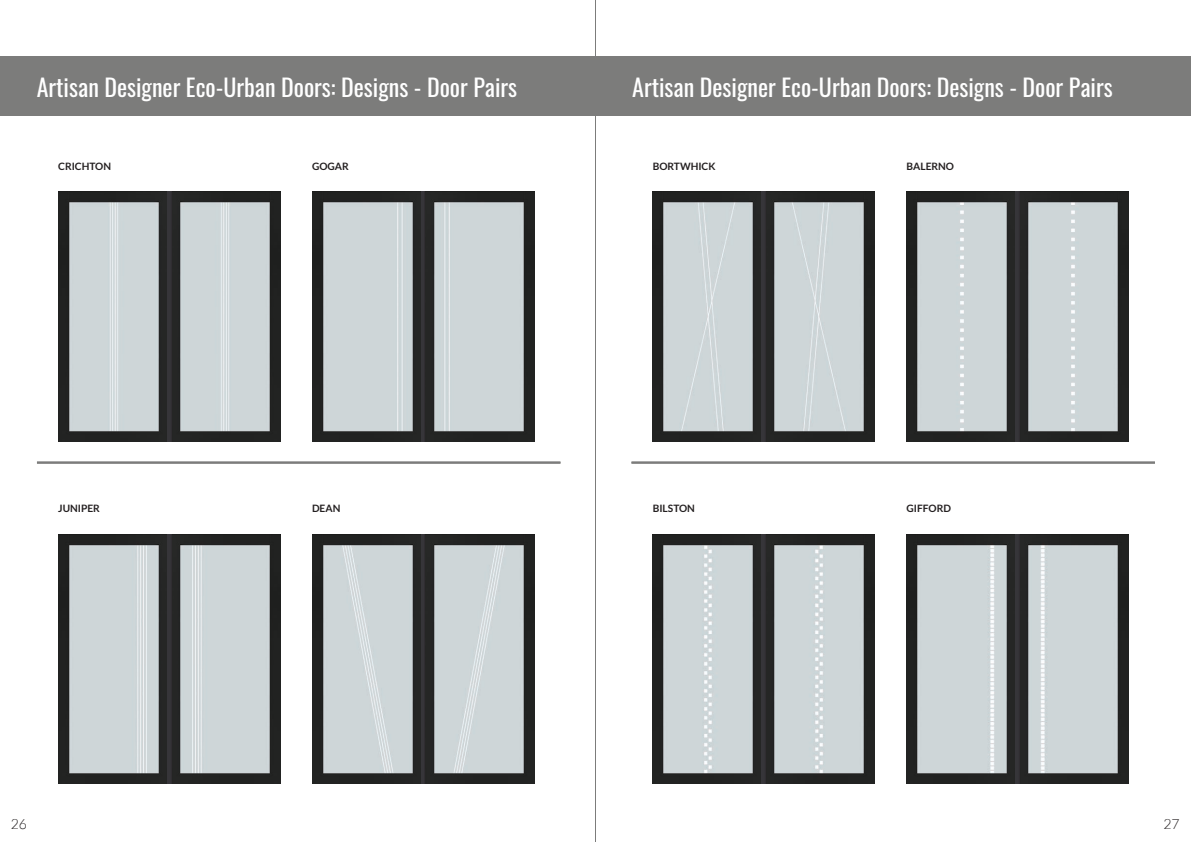
<style>
.page{position:relative;width:1191px;height:842px;background:#fff}
.page>*{position:absolute;margin:0;border:0;box-sizing:border-box;transform-origin:0 0}
.t1{font:24px "Oswald";color:#fff}
.t2{font:300 14px "Lato";color:#231f20}
.t3{font:700 10.2px "Lato";color:#231f20}
</style>
<div class="page">
<div style="left:0;top:56px;width:597px;height:60px;background:#7c7c7b"></div>
<div style="left:595px;top:56px;width:595px;height:60px;background:#7c7c7b"></div>
<hr style="left:631px;top:462px;width:524px;height:2px;background:#7c7c7b">
<hr style="left:37px;top:462px;width:523px;height:2px;background:#7c7c7b">
<img style="left:653px;top:192px;width:222px;height:249px">
<img style="left:58px;top:192px;width:222px;height:249px">
<img style="left:906px;top:192px;width:222px;height:249px">
<img style="left:312px;top:192px;width:222px;height:249px">
<img style="left:653px;top:534px;width:222px;height:249px">
<img style="left:58px;top:534px;width:222px;height:249px">
<img style="left:906px;top:534px;width:222px;height:249px">
<img style="left:312px;top:534px;width:222px;height:249px">
<img style="left:762px;top:192px;width:3px;height:249px">
<img style="left:167px;top:192px;width:4px;height:249px">
<img style="left:762px;top:534px;width:3px;height:249px">
<img style="left:167px;top:534px;width:4px;height:249px">
<img style="left:1015px;top:192px;width:4px;height:249px">
<img style="left:421px;top:192px;width:4px;height:249px">
<img style="left:1015px;top:534px;width:4px;height:249px">
<img style="left:421px;top:534px;width:4px;height:249px">
<hr style="left:595px;top:0;width:1px;height:842px;background:#7c7c7b">
<p class="t1" style="left:37px;top:66px;width:482px">Artisan Designer Eco-Urban Doors: Designs - Door Pairs</p>
<p class="t1" style="left:632px;top:66px;width:482px">Artisan Designer Eco-Urban Doors: Designs - Door Pairs</p>
<p class="t3" style="left:58px;top:160px;width:54px">CRICHTON</p>
<p class="t3" style="left:312px;top:160px;width:38px">GOGAR</p>
<p class="t3" style="left:653px;top:160px;width:64px">BORTWHICK</p>
<p class="t3" style="left:906px;top:160px;width:49px">BALERNO</p>
<p class="t3" style="left:58px;top:502px;width:43px">JUNIPER</p>
<p class="t3" style="left:312px;top:502px;width:30px">DEAN</p>
<p class="t3" style="left:653px;top:502px;width:44px">BILSTON</p>
<p class="t3" style="left:906px;top:502px;width:46px">GIFFORD</p>
<p class="t2" style="left:11px;top:816px;width:18px">26</p>
<p class="t2" style="left:1163px;top:816px;width:18px">27</p>
</div>
